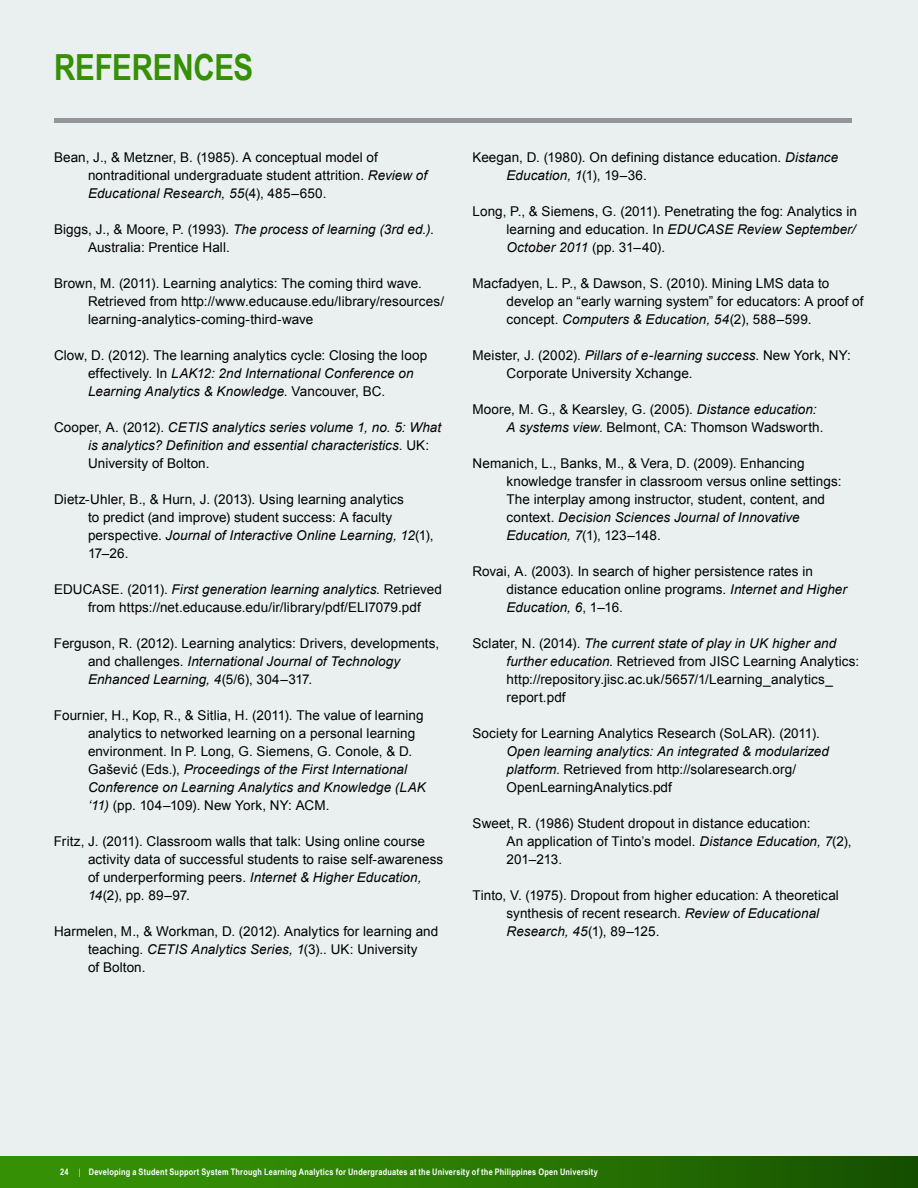
<style>
.page{position:relative;width:918px;height:1188px;background:#fff}
.page>*{position:absolute;margin:0;border:0;box-sizing:border-box;transform-origin:0 0}
.t1{font:700 36px "Arial Narrow";letter-spacing:-.005em;color:#359005}
.t2{font:13.5px/18px "Arial";letter-spacing:.005em;color:#000}
.t3{font:italic 13.5px/18px "Arial";letter-spacing:.005em;color:#000}
.t4{font:700 9px "Arial Narrow";letter-spacing:.025em;color:#fff}
.s1{font-style:italic}
.s2{font-style:normal}
.s3{font-weight:400;color:#eaf0ef}
</style>
<div class="page">
<div style="left:0;top:1156px;width:918px;height:32px;background:linear-gradient(to right,#3a9a06,#195501)"></div>
<hr style="left:917px;top:1156px;width:1px;height:32px;background:#144d00">
<div style="left:0;top:0;width:918px;height:1156px;background:#eaf0ef"></div>
<div style="left:54px;top:118px;width:798px;height:5px;background:#939598"></div>
<h1 class="t1" style="left:54px;top:40px;width:201px">REFERENCES</h1>
<p class="t2" style="left:88px;top:148px;width:341px;text-indent:-34px">Bean, J., &amp; Metzner, B. (1985). A conceptual model of nontraditional undergraduate student attrition. <span class="s1">Review of<br>Educational Research, 55</span>(4), 485–650.</p>
<p class="t2" style="left:88px;top:220px;width:347px;text-indent:-34px">Biggs, J., &amp; Moore, P. (1993). <span class="s1">The process of learning (3rd ed.)</span>.<br>Australia: Prentice Hall.</p>
<p class="t2" style="left:88px;top:274px;width:358px;text-indent:-34px">Brown, M. (2011). Learning analytics: The coming third wave.<br>Retrieved from http://www.educause.edu/library/resources/ learning-analytics-coming-third-wave</p>
<p class="t2" style="left:88px;top:346px;width:341px;text-indent:-34px">Clow, D. (2012). The learning analytics cycle: Closing the loop effectively. In <span class="s1">LAK12: 2nd International Conference on<br>Learning Analytics &amp; Knowledge</span>. Vancouver, BC.</p>
<p class="t3" style="left:88px;top:418px;width:355px;text-indent:-34px"><span class="s2">Cooper, A. (2012).</span> CETIS analytics series volume 1, no. 5: What is analytics? Definition and essential characteristics<span class="s2">. UK:<br>University of Bolton.</span></p>
<p class="t2" style="left:88px;top:490px;width:347px;text-indent:-34px">Dietz-Uhler, B., &amp; Hurn, J. (2013). Using learning analytics<br>to predict (and improve) student success: A faculty perspective. <span class="s1">Journal of Interactive Online Learning, 12</span>(1), 17–26.</p>
<p class="t2" style="left:88px;top:580px;width:355px;text-indent:-34px">EDUCASE. (2011). <span class="s1">First generation learning analytics</span>. Retrieved from https://net.educause.edu/ir/library/pdf/ELI7079.pdf</p>
<p class="t2" style="left:88px;top:634px;width:353px;text-indent:-34px">Ferguson, R. (2012). Learning analytics: Drivers, developments, and challenges. <span class="s1">International Journal of Technology<br>Enhanced Learning, 4</span>(5/6), 304–317.</p>
<p class="t2" style="left:88px;top:706px;width:339px;text-indent:-34px">Fournier, H., Kop, R., &amp; Sitlia, H. (2011). The value of learning analytics to networked learning on a personal learning environment. In P. Long, G. Siemens, G. Conole, &amp; D.<br>Gašević (Eds.), <span class="s1">Proceedings of the First International Conference on Learning Analytics and Knowledge (LAK ‘11)</span> (pp. 104–109). New York, NY: ACM.</p>
<p class="t2" style="left:88px;top:832px;width:357px;text-indent:-34px">Fritz, J. (2011). Classroom walls that talk: Using online course activity data of successful students to raise self-awareness of underperforming peers. <span class="s1">Internet &amp; Higher Education, 14</span>(2), pp. 89–97.</p>
<p class="t2" style="left:88px;top:922px;width:352px;text-indent:-34px">Harmelen, M., &amp; Workman, D. (2012). Analytics for learning and teaching. <span class="s1">CETIS Analytics Series, 1</span>(3).. UK: University<br>of Bolton.</p>
<p class="t2" style="left:507px;top:148px;width:333px;text-indent:-34px">Keegan, D. (1980). On defining distance education. <span class="s1">Distance<br>Education, 1</span>(1), 19–36.</p>
<p class="t2" style="left:507px;top:202px;width:352px;text-align:justify;text-indent:-34px">Long, P., &amp; Siemens, G. (2011). Penetrating the fog: Analytics in learning and education. In <span class="s1">EDUCASE Review September/ October 2011</span> (pp. 31–40).</p>
<p class="t2" style="left:507px;top:274px;width:358px;text-indent:-34px">Macfadyen, L. P., &amp; Dawson, S. (2010). Mining LMS data to develop an “early warning system” for educators: A proof of concept. <span class="s1">Computers &amp; Education, 54</span>(2), 588–599.</p>
<p class="t2" style="left:507px;top:346px;width:346px;text-indent:-34px">Meister, J. (2002). <span class="s1">Pillars of e-learning success</span>. New York, NY:<br>Corporate University Xchange.</p>
<p class="t2" style="left:507px;top:400px;width:319px;text-indent:-34px">Moore, M. G., &amp; Kearsley, G. (2005). <span class="s1">Distance education:<br>A systems view</span>. Belmont, CA: Thomson Wadsworth.</p>
<p class="t2" style="left:507px;top:454px;width:336px;text-indent:-34px">Nemanich, L., Banks, M., &amp; Vera, D. (2009). Enhancing knowledge transfer in classroom versus online settings:<br>The interplay among instructor, student, content, and context. <span class="s1">Decision Sciences Journal of Innovative Education, 7</span>(1), 123–148.</p>
<p class="t2" style="left:507px;top:562px;width:342px;text-indent:-34px">Rovai, A. (2003). In search of higher persistence rates in distance education online programs. <span class="s1">Internet and Higher<br>Education, 6</span>, 1–16.</p>
<p class="t2" style="left:507px;top:634px;width:354px;text-indent:-34px">Sclater, N. (2014). <span class="s1">The current state of play in UK higher and further education</span>. Retrieved from JISC Learning Analytics: http://repository.jisc.ac.uk/5657/1/Learning_analytics_ report.pdf</p>
<p class="t2" style="left:472px;top:724px;width:349px">Society for Learning Analytics Research (SoLAR). (2011).</p>
<p class="t2" style="left:507px;top:742px;width:324px"><span class="s1">Open learning analytics: An integrated &amp; modularized platform</span>. Retrieved from http://solaresearch.org/<br>OpenLearningAnalytics.pdf</p>
<p class="t2" style="left:507px;top:814px;width:347px;text-indent:-34px">Sweet, R. (1986) Student dropout in distance education:<br>An application of Tinto’s model. <span class="s1">Distance Education, 7</span>(2),<br>201–213.</p>
<p class="t2" style="left:507px;top:886px;width:334px;text-indent:-34px">Tinto, V. (1975). Dropout from higher education: A theoretical synthesis of recent research. <span class="s1">Review of Educational<br>Research, 45</span>(1), 89–125.</p>
<p class="t4" style="left:60px;top:1165px;width:539px">24 <span class="s3">|</span> Developing a Student Support System Through Learning Analytics for Undergraduates at the University of the Philippines Open University</p>
</div>
